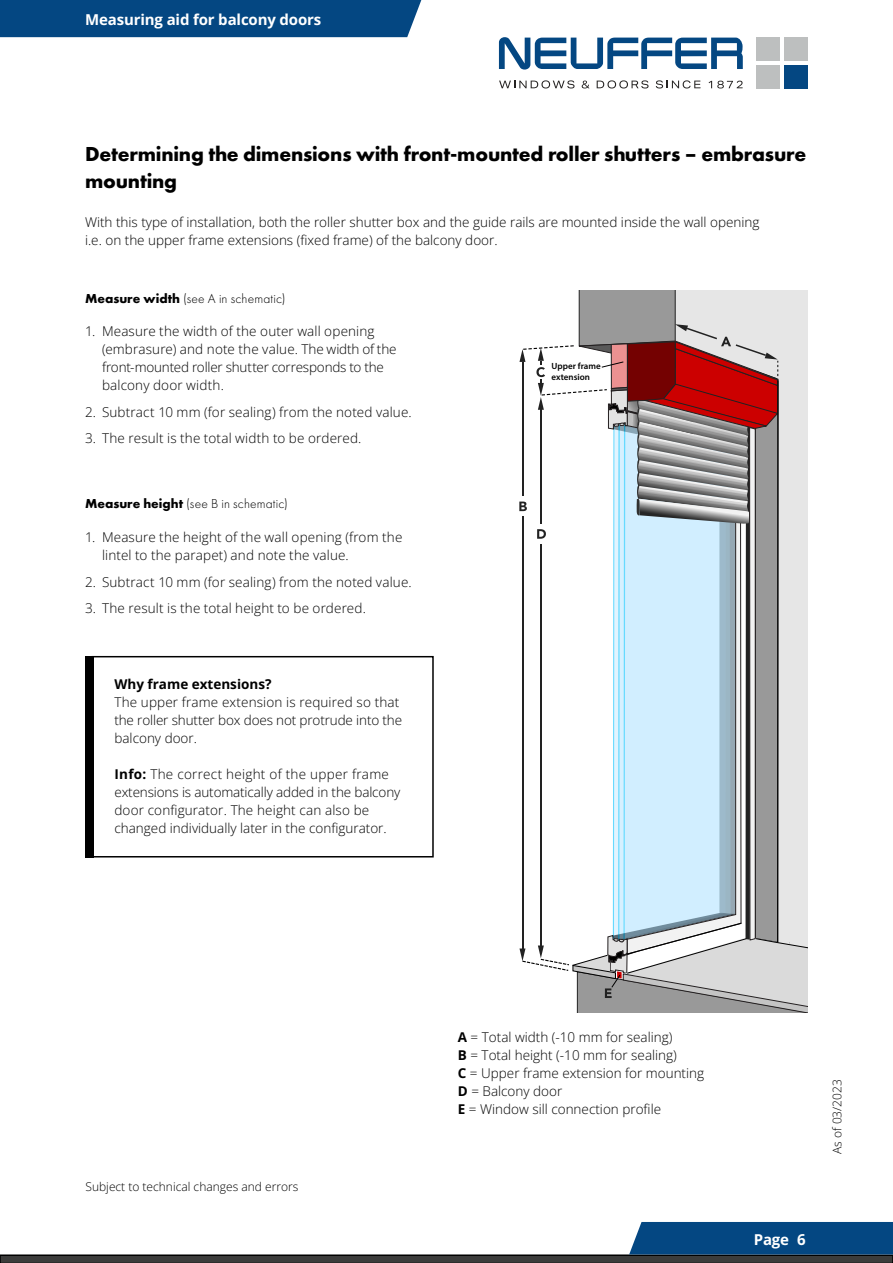
<style>
.page{position:relative;width:893px;height:1263px;background:#fff}
.page>*{position:absolute;margin:0;border:0;box-sizing:border-box;transform-origin:0 0}
.t1{font:700 21px/27px "Futura PT";letter-spacing:-.01em;color:#000}
.t2{font:700 15px "Open Sans";letter-spacing:-.01em;color:#fff}
.t3{font:13.5px/18px "Open Sans";color:#000}
.t4{font:300 13.5px "Futura PT";letter-spacing:.015em;color:#000}
.t5{font:700 13.5px "Open Sans";color:#000}
.t6{font:12px "Open Sans";color:#000}
.t7{font:600 9px/10.8px "Myriad Pro";color:#000}
.s1{font-weight:700}
</style>
<div class="page">
<svg style="left:0;top:1222px;width:893px;height:41px"></svg>
<div style="left:0;top:0;width:421px;height:37px;background:#044782"></div>
<svg style="left:499px;top:37px;width:244px;height:33px"></svg>
<div style="left:756px;top:38px;width:24px;height:23px;background:#bdbfbf"></div>
<div style="left:784px;top:38px;width:24px;height:23px;background:#bdbfbf"></div>
<div style="left:756px;top:65px;width:24px;height:24px;background:#bdbfbf"></div>
<div style="left:784px;top:65px;width:24px;height:24px;background:#044782"></div>
<svg style="left:499px;top:80px;width:75px;height:8px"></svg>
<svg style="left:582px;top:81px;width:7px;height:7px"></svg>
<svg style="left:597px;top:80px;width:51px;height:8px"></svg>
<svg style="left:656px;top:80px;width:45px;height:8px"></svg>
<svg style="left:709px;top:81px;width:34px;height:7px"></svg>
<div style="left:92px;top:656px;width:342px;height:201px;border:2px solid #000"></div>
<div style="left:85px;top:656px;width:9px;height:201px;background:#000"></div>
<svg style="left:519px;top:290px;width:289px;height:722px"></svg>
<p class="t2" style="left:85px;top:10px;width:238px">Measuring aid for balcony doors</p>
<h1 class="t1" style="left:85px;top:140px;width:723px">Determining the dimensions with front-mounted roller shutters – embrasure mounting</h1>
<p class="t3" style="left:85px;top:213px;width:676px">With this type of installation, both the roller shutter box and the guide rails are mounted inside the wall opening i.e. on the upper frame extensions (fixed frame) of the balcony door.</p>
<p class="t4" style="left:85px;top:291px;width:202px"><span class="s1">Measure width</span> (see A in schematic)</p>
<p class="t3" style="left:102px;top:322px;width:296px;text-indent:-17px">1. Measure the width of the outer wall opening (embrasure) and note the value. The width of the front-mounted roller shutter corresponds to the balcony door width.</p>
<p class="t3" style="left:85px;top:402px;width:328px">2. Subtract 10 mm (for sealing) from the noted value.</p>
<p class="t3" style="left:85px;top:429px;width:278px">3. The result is the total width to be ordered.</p>
<p class="t4" style="left:85px;top:496px;width:204px"><span class="s1">Measure height</span> (see B in schematic)</p>
<p class="t3" style="left:102px;top:528px;width:302px;text-indent:-17px">1. Measure the height of the wall opening (from the lintel to the parapet) and note the value.</p>
<p class="t3" style="left:85px;top:572px;width:328px">2. Subtract 10 mm (for sealing) from the noted value.</p>
<p class="t3" style="left:85px;top:599px;width:282px">3. The result is the total height to be ordered.</p>
<p class="t5" style="left:114px;top:675px;width:159px">Why frame extensions?</p>
<p class="t3" style="left:114px;top:693px;width:289px">The upper frame extension is required so that the roller shutter box does not protrude into the balcony door.</p>
<p class="t3" style="left:114px;top:765px;width:287px"><span class="s1">Info:</span> The correct height of the upper frame extensions is automatically added in the balcony door configurator. The height can also be changed individually later in the configurator.</p>
<p class="t7" style="left:552px;top:361px;width:51px">Upper frame extension</p>
<p class="t6" style="left:86px;top:1178px;width:214px">Subject to technical changes and errors</p>
<p class="t3" style="left:458px;top:1028px;width:248px"><span class="s1">A</span> = Total width (-10 mm for sealing)<br><span class="s1">B</span> = Total height (-10 mm for sealing)<br><span class="s1">C</span> = Upper frame extension for mounting<br><span class="s1">D</span> = Balcony door<br><span class="s1">E</span> = Window sill connection profile</p>
<p class="t6" style="left:829px;top:1154px;width:76px;rotate:-90deg">As of 03/2023</p>
<p class="t2" style="left:754px;top:1229px;width:54px">Page 6</p>
</div>
